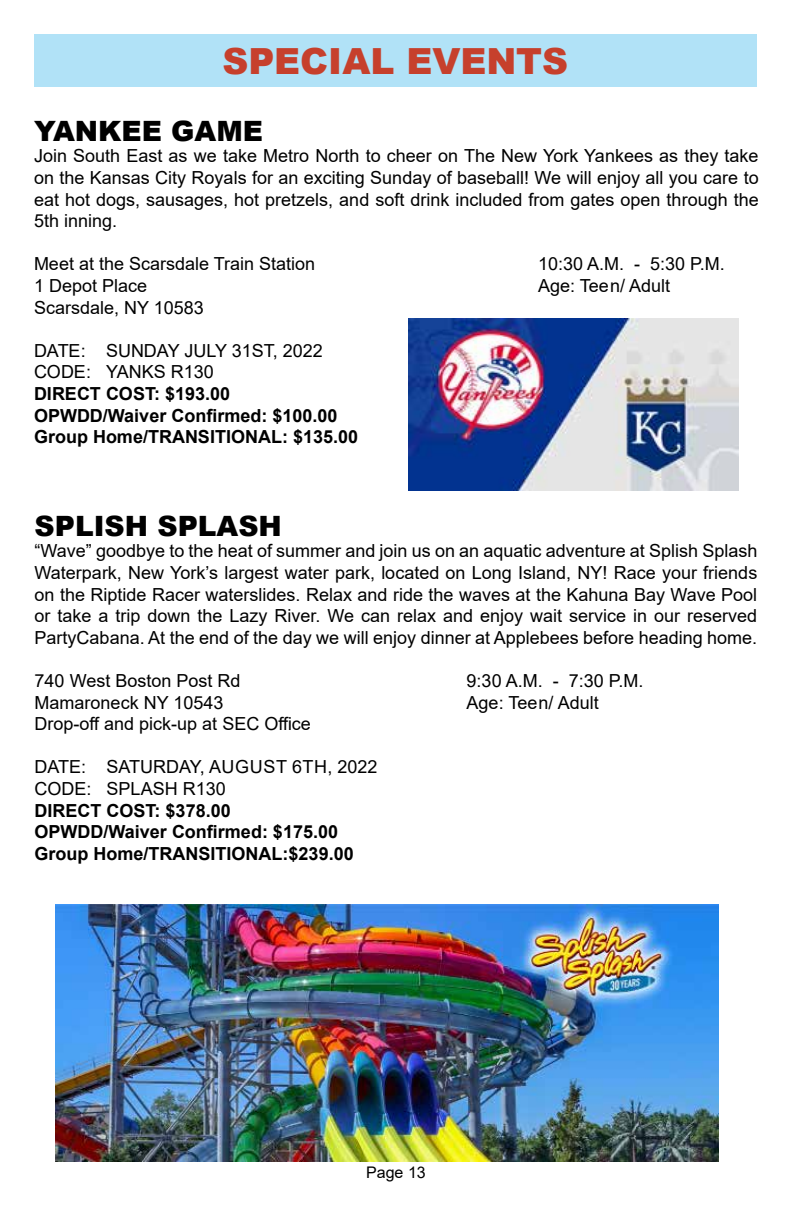
<style>
.page{position:relative;width:792px;height:1224px;background:#fff}
.page>*{position:absolute;margin:0;border:0;box-sizing:border-box;transform-origin:0 0}
.t1{font:900 36px "Arial";color:#c6402c}
.t2{font:900 28px "Arial";color:#000}
.t3{font:18px/21.6px "Arial";color:#000;text-align:justify}
.t4{font:700 18px/21.6px "Arial";color:#000}
.t5{font:16px "Arial";color:#000}
</style>
<div class="page">
<div style="left:34px;top:34px;width:723px;height:52px;background:#b1e2f7"></div>
<img style="left:408px;top:318px;width:331px;height:173px">
<img style="left:55px;top:904px;width:663px;height:257px">
<h1 class="t1" style="left:222px;top:35px;width:347px">SPECIAL EVENTS</h1>
<h2 class="t2" style="left:34px;top:111px;width:231px">YANKEE GAME</h2>
<p class="t3" style="left:34px;top:145px;width:726px">Join South East as we take Metro North to cheer on The New York Yankees as they take on the Kansas City Royals for an exciting Sunday of baseball! We will enjoy all you care to eat hot dogs, sausages, hot pretzels, and soft drink included from gates open through the 5th inning.</p>
<p class="t3" style="left:34px;top:253px;width:283px">Meet at the Scarsdale Train Station</p>
<p class="t3" style="left:538px;top:253px;width:188px">10:30 A.M. - 5:30 P.M.</p>
<p class="t3" style="left:34px;top:275px;width:115px">1 Depot Place</p>
<p class="t3" style="left:538px;top:275px;width:134px">Age: Teen/ Adult</p>
<p class="t3" style="left:34px;top:296px;width:171px">Scarsdale, NY 10583</p>
<p class="t3" style="left:34px;top:340px;width:290px">DATE: SUNDAY JULY 31ST, 2022<br>CODE: YANKS R130</p>
<p class="t4" style="left:34px;top:383px;width:326px">DIRECT COST: $193.00<br>OPWDD/Waiver Confirmed: $100.00<br>Group Home/TRANSITIONAL: $135.00</p>
<h2 class="t2" style="left:35px;top:505px;width:249px">SPLISH SPLASH</h2>
<p class="t3" style="left:35px;top:540px;width:724px">“Wave” goodbye to the heat of summer and join us on an aquatic adventure at Splish Splash Waterpark, New York’s largest water park, located on Long Island, NY! Race your friends on the Riptide Racer waterslides. Relax and ride the waves at the Kahuna Bay Wave Pool or take a trip down the Lazy River. We can relax and enjoy wait service in our reserved PartyCabana. At the end of the day we will enjoy dinner at Applebees before heading home.</p>
<p class="t3" style="left:35px;top:670px;width:207px">740 West Boston Post Rd</p>
<p class="t3" style="left:467px;top:670px;width:178px">9:30 A.M. - 7:30 P.M.</p>
<p class="t3" style="left:35px;top:691px;width:190px">Mamaroneck NY 10543</p>
<p class="t3" style="left:467px;top:691px;width:134px">Age: Teen/ Adult</p>
<p class="t3" style="left:35px;top:713px;width:278px">Drop-off and pick-up at SEC Office</p>
<p class="t3" style="left:35px;top:756px;width:344px">DATE: SATURDAY, AUGUST 6TH, 2022<br>CODE: SPLASH R130</p>
<p class="t4" style="left:35px;top:800px;width:321px">DIRECT COST: $378.00<br>OPWDD/Waiver Confirmed: $175.00<br>Group Home/TRANSITIONAL:$239.00</p>
<p class="t5" style="left:366px;top:1161px;width:61px">Page 13</p>
</div>
